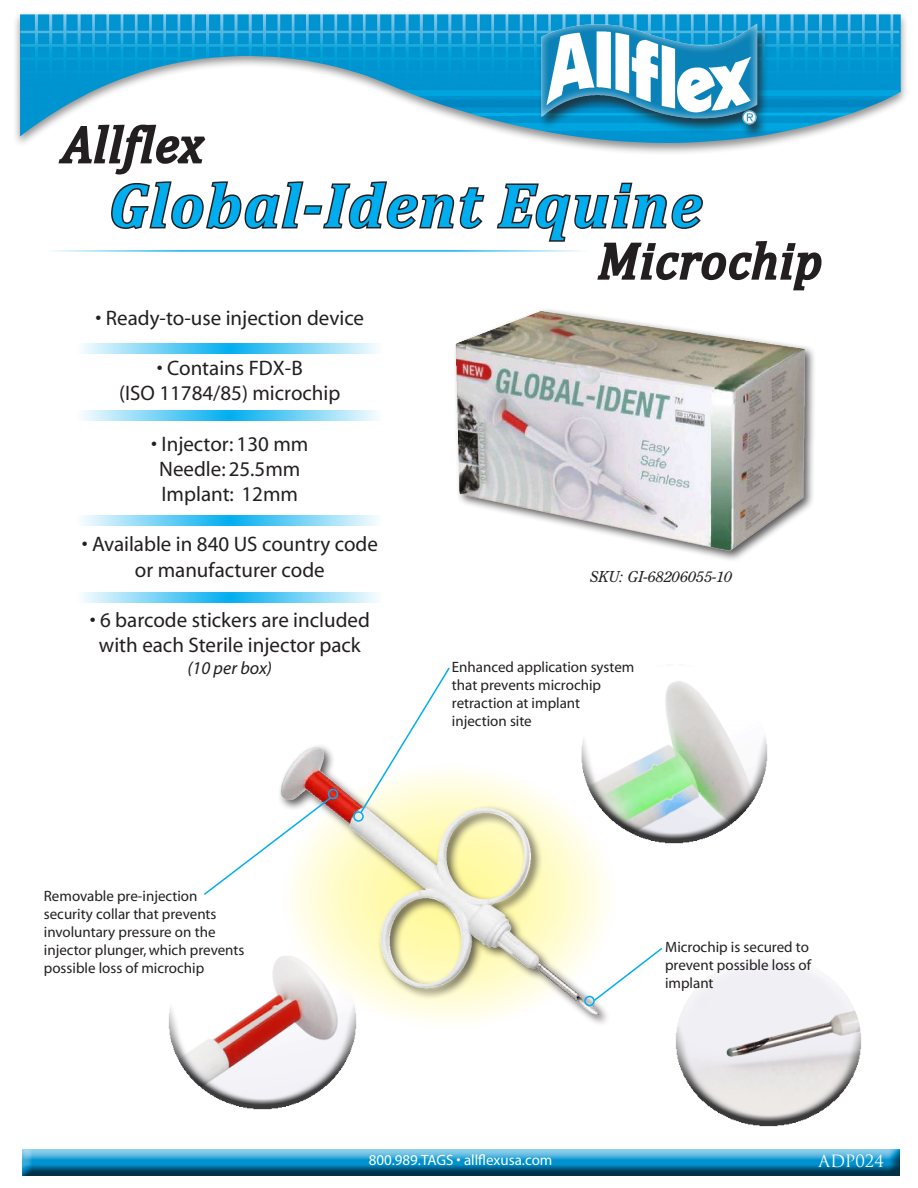
<style>
.page{position:relative;width:918px;height:1188px;background:#fff}
.page>*{position:absolute;margin:0;border:0;box-sizing:border-box;transform-origin:0 0}
.t1{font:italic 700 63px "Cambria";letter-spacing:.03em;color:#00aeef}
.t2{font:italic 51px "Cambria";letter-spacing:.03em;color:#231f20}
.t3{font:21px/25.2px "Myriad";color:#231f20;text-align:center}
.t4{font:italic 18px "Myriad";color:#231f20}
.t5{font:16.5px "Trajan Pro";color:#fff}
.t6{font:15px/18px "Myriad";color:#231f20}
.t7{font:15px "Myriad";color:#fff}
.t8{font:italic 15px "Century Old Style Std";color:#231f20}
</style>
<div class="page">
<img style="left:610px;top:681px;width:158px;height:163px">
<img style="left:675px;top:964px;width:187px;height:163px">
<img style="left:168px;top:999px;width:189px;height:111px">
<div style="left:12px;top:11px;width:897px;height:144px;background:#231f20;opacity:.5"></div>
<img style="left:20px;top:14px;width:881px;height:129px">
<div style="left:536px;top:24px;width:243px;height:116px;background:#fff;opacity:.75"></div>
<div style="left:20px;top:1149px;width:879px;height:26px;background:#231f20;opacity:.75"></div>
<svg style="left:82px;top:343px;width:295px;height:11px;background:#7ad4f6"></svg>
<svg style="left:82px;top:410px;width:295px;height:11px;background:#7ad4f6"></svg>
<svg style="left:82px;top:515px;width:295px;height:11px;background:#7ad4f6"></svg>
<svg style="left:82px;top:592px;width:295px;height:11px;background:#7ad4f6"></svg>
<hr style="left:45px;top:250px;width:543px;height:2px;background:#00aeef">
<div style="left:452px;top:307px;width:365px;height:255px;background:#231f20;opacity:.75"></div>
<img style="left:452px;top:307px;width:358px;height:252px">
<img style="left:272px;top:739px;width:336px;height:288px">
<svg style="left:592px;top:946px;width:71px;height:57px"></svg>
<svg style="left:204px;top:796px;width:128px;height:100px"></svg>
<svg style="left:359px;top:667px;width:92px;height:147px"></svg>
<div style="left:328px;top:789px;width:10px;height:10px;border:2px solid #00aeef;border-radius:50%"></div>
<div style="left:353px;top:811px;width:11px;height:11px;border:2px solid #00aeef;border-radius:50%"></div>
<div style="left:584px;top:996px;width:11px;height:10px;border:2px solid #00aeef;border-radius:50%"></div>
<svg style="left:57px;top:123px;width:429px;height:129px"></svg>
<svg style="left:495px;top:182px;width:327px;height:109px"></svg>
<p class="t2" style="left:63px;top:113px;width:142px">Allflex</p>
<p class="t1" style="left:109px;top:167px;width:595px">Global-Ident Equine</p>
<p class="t3" style="left:95px;top:306px;width:270px">• Ready-to-use injection device</p>
<p class="t3" style="left:157px;top:356px;width:147px">• Contains FDX-B</p>
<p class="t3" style="left:119px;top:382px;width:223px">(ISO 11784/85) microchip</p>
<p class="t3" style="left:151px;top:432px;width:159px">• Injector: 130 mm</p>
<p class="t3" style="left:159px;top:457px;width:143px">Needle: 25.5mm</p>
<p class="t3" style="left:162px;top:482px;width:138px">Implant: 12mm</p>
<p class="t3" style="left:82px;top:533px;width:298px">• Available in 840 US country code or manufacturer code</p>
<p class="t3" style="left:90px;top:608px;width:282px">• 6 barcode stickers are included</p>
<p class="t3" style="left:99px;top:634px;width:263px">with each Sterile injector pack</p>
<p class="t4" style="left:188px;top:659px;width:86px">(10 per box)</p>
<p class="t6" style="left:44px;top:888px;width:202px">Removable pre-injection security collar that prevents involuntary pressure on the injector plunger, which prevents possible loss of microchip</p>
<p class="t2" style="left:598px;top:230px;width:225px">Microchip</p>
<p class="t8" style="left:590px;top:567px;width:144px">SKU: GI-68206055-10</p>
<p class="t6" style="left:452px;top:658px;width:184px">Enhanced application system that prevents microchip retraction at implant</p>
<p class="t6" style="left:452px;top:712px;width:81px">injection site</p>
<p class="t6" style="left:665px;top:938px;width:148px">Microchip is secured to prevent possible loss of implant</p>
<p class="t7" style="left:369px;top:1152px;width:185px">800.989.TAGS • allflexusa.com</p>
<p class="t5" style="left:818px;top:1151px;width:67px">ADP024</p>
</div>
